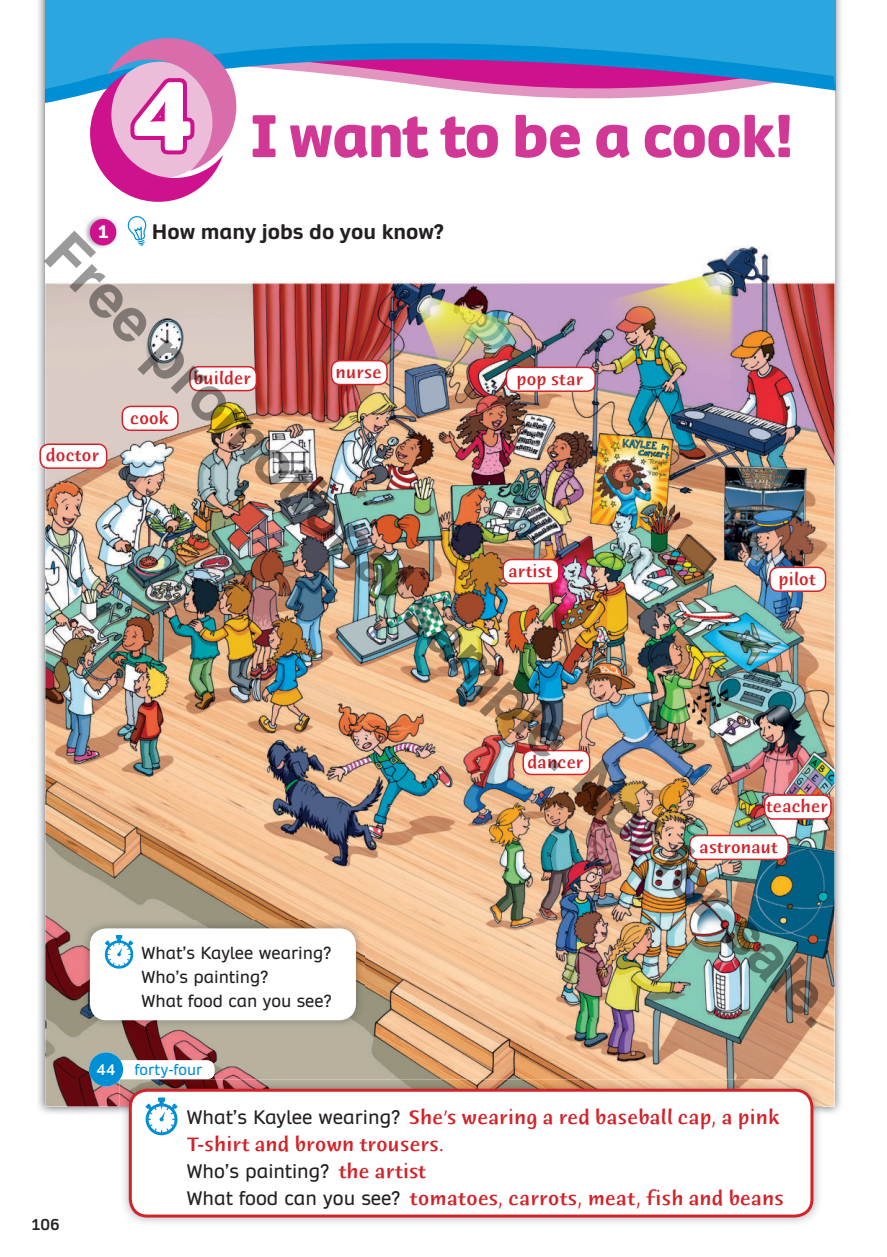
<style>
.page{position:relative;width:887px;height:1257px;background:#fff}
.page>*{position:absolute;margin:0;border:0;box-sizing:border-box;transform-origin:0 0}
.t1{font:700 60px "Helvetica";color:rgb(0 0 0/.4)}
.t2{font:900 57.45px "Daytona Pro Primary";letter-spacing:-.02em;color:#d13895}
.t3{font:500 21px/27px "Humana Sans ITC Pro";letter-spacing:.015em;color:#d1232a}
.t4{font:700 19.95px "Daytona Pro Primary";color:#231f20}
.t5{font:18.75px "Daytona Pro Primary";color:#231f20}
.t6{font:500 18px "Humana Sans ITC Pro";letter-spacing:.015em;color:#d1232a}
.t7{font:700 17.4px "Daytona Pro Primary";color:#fff}
.t8{font:16.65px/24px "Daytona Pro Primary";color:#231f20}
.t9{font:600 15px "Daytona Pro Primary";color:#231f20}
.t10{font:14.7px "Daytona Pro Primary";color:#008fd5}
.t11{font:600 14.7px "Daytona Pro Primary";color:#fff}
.s1{font-size:93.45px;color:#fff}
.s2{font-family:"Daytona Pro Primary";font-weight:400;font-size:18.75px;color:#231f20}
.s3{font-family:"Humana Sans ITC Pro";font-weight:500;font-size:21px;color:#d1232a}
</style>
<div class="page">
<img style="left:38px;top:0;width:52px;height:1113px">
<img style="left:823px;top:0;width:18px;height:1113px">
<img style="left:90px;top:1106px;width:29px;height:7px">
<img style="left:45px;top:130px;width:789px;height:976px">
<div style="left:104px;top:1060px;width:110px;height:19px;background:#fff;border-radius:8px"></div>
<img style="left:84px;top:215px;width:35px;height:35px">
<div style="left:90px;top:219px;width:26px;height:26px;background:#ce118c;border-radius:50%"></div>
<svg style="left:126px;top:214px;width:21px;height:32px"></svg>
<img style="left:82px;top:920px;width:282px;height:109px">
<div style="left:91px;top:930px;width:264px;height:89px;background:#fff;border-radius:15px"></div>
<div style="left:90px;top:928px;width:266px;height:92px;border:3px solid #fff;border-radius:15px"></div>
<svg style="left:104px;top:935px;width:30px;height:34px"></svg>
<div style="left:89px;top:1052px;width:34px;height:34px;background:#008fd5;border-radius:50%"></div>
<svg style="left:45px;top:119px;width:790px;height:11px"></svg>
<svg style="left:45px;top:0;width:790px;height:119px;fill:#2ca6de"></svg>
<svg style="left:90px;top:38px;width:146px;height:164px;background:#cb85c0"></svg>
<svg style="left:835px;top:0;width:2px;height:130px"></svg>
<div style="left:40px;top:444px;width:67px;height:24px;background:#fff;border-radius:9px"></div>
<div style="left:40px;top:443px;width:67px;height:26px;border:1px solid #d1232a;border-radius:9px"></div>
<div style="left:122px;top:406px;width:56px;height:24px;background:#fff;border-radius:9px"></div>
<div style="left:122px;top:406px;width:57px;height:25px;border:1px solid #d1232a;border-radius:9px"></div>
<div style="left:190px;top:367px;width:66px;height:24px;background:#fff;border-radius:9px"></div>
<div style="left:189px;top:366px;width:68px;height:25px;border:1px solid #d1232a;border-radius:9px"></div>
<div style="left:332px;top:361px;width:55px;height:24px;background:#fff;border-radius:9px"></div>
<div style="left:331px;top:360px;width:57px;height:25px;border:1px solid #d1232a;border-radius:9px"></div>
<div style="left:506px;top:367px;width:89px;height:24px;background:#fff;border-radius:9px"></div>
<div style="left:506px;top:367px;width:90px;height:25px;border:1px solid #d1232a;border-radius:9px"></div>
<div style="left:503px;top:559px;width:56px;height:24px;background:#fff;border-radius:9px"></div>
<div style="left:502px;top:559px;width:57px;height:25px;border:1px solid #d1232a;border-radius:9px"></div>
<div style="left:770px;top:567px;width:55px;height:24px;background:#fff;border-radius:9px"></div>
<div style="left:769px;top:567px;width:57px;height:25px;border:1px solid #d1232a;border-radius:9px"></div>
<div style="left:764px;top:795px;width:67px;height:24px;background:#fff;border-radius:9px"></div>
<div style="left:764px;top:794px;width:68px;height:26px;border:1px solid #d1232a;border-radius:9px"></div>
<div style="left:690px;top:835px;width:98px;height:24px;background:#fff;border-radius:9px"></div>
<div style="left:689px;top:835px;width:100px;height:25px;border:1px solid #d1232a;border-radius:9px"></div>
<div style="left:523px;top:750px;width:67px;height:24px;background:#fff;border-radius:9px"></div>
<div style="left:522px;top:750px;width:68px;height:25px;border:1px solid #d1232a;border-radius:9px"></div>
<img style="left:119px;top:1079px;width:704px;height:144px">
<div style="left:130px;top:1090px;width:682px;height:126px;background:#fff;border-radius:17px"></div>
<div style="left:129px;top:1089px;width:684px;height:128px;border:3px solid #d1232a;border-radius:17px"></div>
<svg style="left:145px;top:1097px;width:33px;height:39px"></svg>
<h2 class="t2" style="left:130px;top:115px;width:666px"><span class="s1">4</span> I want to be a cook!</h2>
<p class="t7" style="left:98px;top:225px;width:13px">1</p>
<p class="t4" style="left:152px;top:224px;width:294px">How many jobs do you know?</p>
<h1 class="t1" style="left:72px;top:227px;width:1095px;rotate:45deg">Free promotional sample. Not for sale.</h1>
<p class="t6" style="left:193px;top:370px;width:59px">builder</p>
<p class="t6" style="left:335px;top:364px;width:48px">nurse</p>
<p class="t6" style="left:516px;top:371px;width:68px">pop star</p>
<p class="t6" style="left:130px;top:410px;width:40px">cook</p>
<p class="t6" style="left:46px;top:448px;width:55px">doctor</p>
<p class="t6" style="left:508px;top:563px;width:45px">artist</p>
<p class="t6" style="left:778px;top:571px;width:38px">pilot</p>
<p class="t6" style="left:527px;top:754px;width:57px">dancer</p>
<p class="t6" style="left:766px;top:799px;width:64px">teacher</p>
<p class="t6" style="left:700px;top:839px;width:79px">astronaut</p>
<p class="t8" style="left:141px;top:942px;width:191px">What’s Kaylee wearing?<br>Who’s painting?<br>What food can you see?</p>
<p class="t11" style="left:97px;top:1064px;width:20px">44</p>
<p class="t10" style="left:135px;top:1064px;width:69px">forty-four</p>
<p class="t9" style="left:31px;top:1219px;width:30px">106</p>
<p class="t3" style="left:187px;top:1105px;width:594px"><span class="s2">What’s Kaylee wearing?</span> She’s wearing a red baseball cap, a pink<br>T-shirt and brown trousers.</p>
<p class="t5" style="left:187px;top:1163px;width:240px">Who’s painting? <span class="s3">the artist</span></p>
<p class="t3" style="left:187px;top:1186px;width:599px"><span class="s2">What food can you see?</span> tomatoes, carrots, meat, fish and beans</p>
</div>
